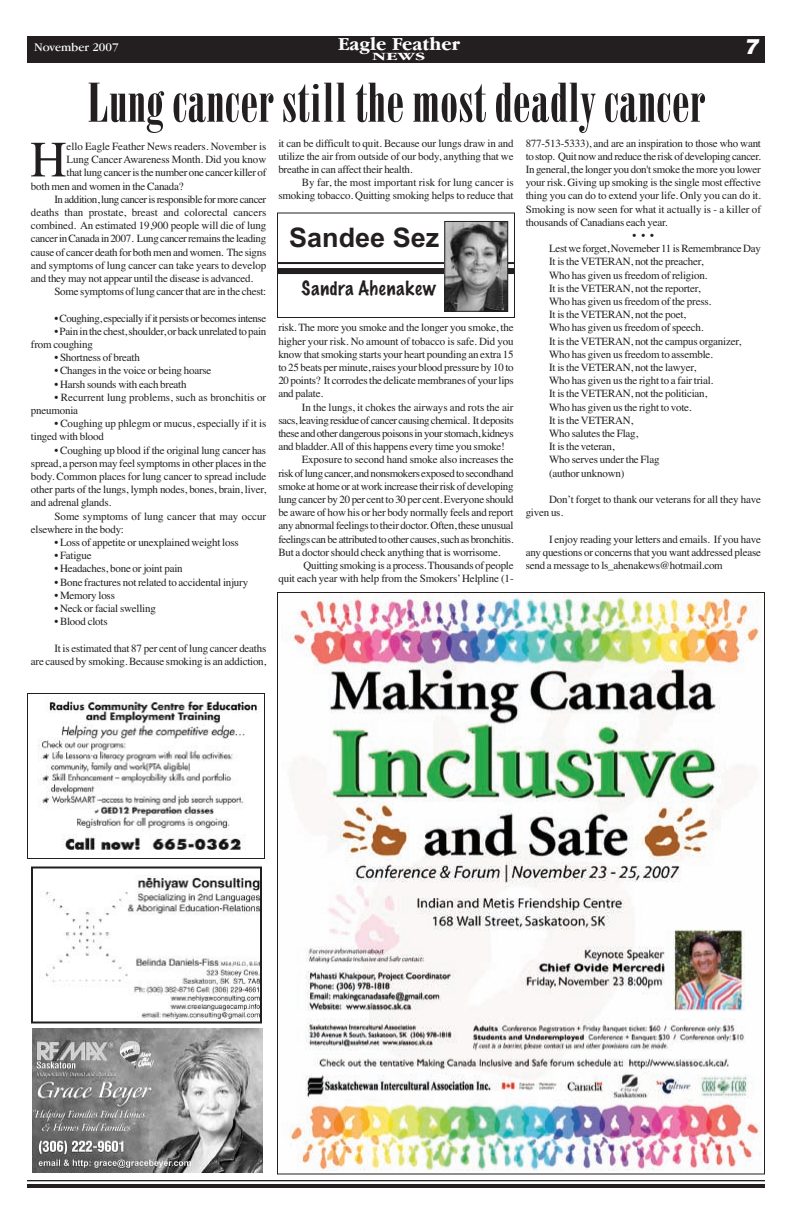
<style>
.page{position:relative;width:792px;height:1224px;background:#fff}
.page>*{position:absolute;margin:0;border:0;box-sizing:border-box;transform-origin:0 0}
.t1{font:54px "Bodoni Poster Compressed";letter-spacing:.01em;color:#231f20}
.t2{font:50.8px "Times";color:#231f20}
.t3{font:700 27px "Arial";color:#231f20}
.t4{font:italic 900 21px "Helvetica";color:#fff}
.t5{font:700 19px "Garamond IT Cby BT";color:#fff}
.t6{font:100 18px "Marker Felt";letter-spacing:.04em;color:#231f20}
.t7{font:12px "Garamond IT Cby BT";color:#fff}
.t8{font:700 11.4px "Garamond IT Cby BT";color:#fff;scale:1.67 1}
.t9{font:11px/13.2px "Times";letter-spacing:-.02em;color:#231f20;text-align:justify}
.t10{font:11px "Times";letter-spacing:-.04em;color:#231f20}
.t11{font:11px/13.2px "Times";color:#231f20}
</style>
<div class="page">
<div style="left:27px;top:36px;width:738px;height:27px;background:#231f20"></div>
<hr style="left:27px;top:1180px;width:738px;height:1px;background:#231f20">
<hr style="left:27px;top:1184px;width:738px;height:4px;background:#231f20">
<img style="left:37px;top:697px;width:221px;height:153px">
<div style="left:27px;top:693px;width:238px;height:166px;border:1px solid #231f20"></div>
<img style="left:45px;top:875px;width:214px;height:145px">
<div style="left:31px;top:866px;width:231px;height:158px;border:2px solid #231f20"></div>
<img style="left:32px;top:1029px;width:231px;height:144px">
<div style="left:277px;top:212px;width:238px;height:106px;border:1px solid #231f20"></div>
<hr style="left:277px;top:262px;width:238px;height:2px;background:#231f20">
<div style="left:277px;top:268px;width:238px;height:6px;background:#231f20"></div>
<img style="left:446px;top:223px;width:60px;height:87px">
<div style="left:444px;top:221px;width:64px;height:91px;border:1px solid #231f20"></div>
<img style="left:281px;top:594px;width:480px;height:576px">
<p class="t7" style="left:34px;top:43px;width:86px">November 2007</p>
<h3 class="t5" style="left:338px;top:39px;width:123px">Eagle Feather</h3>
<p class="t8" style="left:372px;top:53px;width:33px">NEWS</p>
<h1 class="t1" style="left:88px;top:83px;width:619px">Lung cancer still the most deadly cancer</h1>
<h3 class="t4" style="left:744px;top:34px;width:16px">7</h3>
<h2 class="t2" style="left:30px;top:129px;width:38px">H</h2>
<p class="t9" style="left:67px;top:140px;width:201px">ello Eagle Feather News readers. November is</p>
<p class="t9" style="left:67px;top:153px;width:201px">Lung Cancer Awareness Month. Did you know</p>
<p class="t9" style="left:67px;top:166px;width:201px">that lung cancer is the number one cancer killer of</p>
<p class="t9" style="left:31px;top:179px;width:154px">both men and women in the Canada?</p>
<p class="t10" style="left:54px;top:193px;width:213px">Inaddition, lung cancer is responsible for more cancer</p>
<p class="t11" style="left:31px;top:206px;width:237px">deaths than prostate, breast and colorectal cancers</p>
<p class="t9" style="left:31px;top:219px;width:237px">combined. An estimated 19,900 people will die of lung</p>
<p class="t9" style="left:31px;top:232px;width:237px">cancer inCanadain 2007. Lungcancer remains theleading</p>
<p class="t9" style="left:31px;top:245px;width:237px">cause of cancer death for both men and women. The signs</p>
<p class="t9" style="left:31px;top:258px;width:237px">and symptoms of lung cancer can take years to develop</p>
<p class="t9" style="left:31px;top:272px;width:224px">and they may not appear until the disease is advanced.</p>
<p class="t9" style="left:54px;top:285px;width:213px">Some symptoms of lung cancer that are in the chest:</p>
<p class="t10" style="left:54px;top:311px;width:213px">• Coughing,especiallyifitpersistsorbecomes intense</p>
<p class="t9" style="left:31px;top:324px;width:237px;text-indent:23px">• Pain in the chest, shoulder, or back unrelated to pain from coughing</p>
<p class="t9" style="left:54px;top:351px;width:87px">• Shortness of breath</p>
<p class="t9" style="left:54px;top:364px;width:159px">• Changes in the voice or being hoarse</p>
<p class="t9" style="left:54px;top:377px;width:134px">• Harsh sounds with each breath</p>
<p class="t11" style="left:31px;top:390px;width:237px;text-indent:23px">• Recurrent lung problems, such as bronchitis or pneumonia</p>
<p class="t9" style="left:31px;top:417px;width:237px;text-indent:23px">• Coughing up phlegm or mucus, especially if it is tinged with blood</p>
<p class="t9" style="left:31px;top:443px;width:237px;text-indent:23px">• Coughing up blood if the original lung cancer has spread, a person may feel symptoms in other places in the body. Common places for lung cancer to spread include other parts of the lungs, lymph nodes, bones, brain, liver, and adrenal glands.</p>
<p class="t11" style="left:31px;top:509px;width:237px;text-indent:23px">Some symptoms of lung cancer that may occur elsewhere in the body:</p>
<p class="t9" style="left:54px;top:536px;width:186px">• Loss of appetite or unexplained weight loss</p>
<p class="t9" style="left:54px;top:549px;width:39px">• Fatigue</p>
<p class="t9" style="left:54px;top:562px;width:130px">• Headaches, bone or joint pain</p>
<p class="t9" style="left:54px;top:575px;width:195px">• Bone fractures not related to accidental injury</p>
<p class="t9" style="left:54px;top:588px;width:62px">• Memory loss</p>
<p class="t9" style="left:54px;top:602px;width:103px">• Neck or facial swelling</p>
<p class="t9" style="left:54px;top:615px;width:55px">• Blood clots</p>
<p class="t9" style="left:31px;top:641px;width:237px;text-align:right">It is estimated that 87 per cent of lung cancer deaths<br>are caused by smoking. Because smoking is an addiction,</p>
<p class="t9" style="left:278px;top:136px;width:237px">it can be difficult to quit. Because our lungs draw in and utilize the air from outside of our body, anything that we breathe in can affect their health.</p>
<p class="t9" style="left:278px;top:176px;width:237px;text-align:right">By far, the most important risk for lung cancer is smoking tobacco. Quitting smoking helps to reduce that</p>
<h3 class="t3" style="left:289px;top:222px;width:152px">Sandee Sez</h3>
<h3 class="t6" style="left:302px;top:279px;width:136px">Sandra Ahenakew</h3>
<p class="t9" style="left:278px;top:321px;width:237px">risk. The more you smoke and the longer you smoke, the higher your risk. No amount of tobacco is safe. Did you know that smoking starts your heart pounding an extra 15 to 25 beats per minute, raises your blood pressure by 10 to 20 points? It corrodes the delicate membranes of your lips and palate.</p>
<p class="t9" style="left:302px;top:400px;width:213px">In the lungs, it chokes the airways and rots the air</p>
<p class="t10" style="left:278px;top:414px;width:237px">sacs,leavingresidueofcancercausingchemical. Itdeposits</p>
<p class="t10" style="left:278px;top:427px;width:237px">theseand otherdangerouspoisons inyour stomach, kidneys</p>
<p class="t9" style="left:278px;top:440px;width:228px">and bladder.All of this happens every time you smoke!</p>
<p class="t9" style="left:302px;top:453px;width:213px">Exposure to second hand smoke also increases the</p>
<p class="t10" style="left:278px;top:466px;width:237px">riskof lung cancer, andnonsmokers exposedtosecondhand</p>
<p class="t9" style="left:278px;top:479px;width:237px">smoke at home or at work increase their risk of developing</p>
<p class="t9" style="left:278px;top:493px;width:237px">lung cancer by 20 per cent to 30 per cent. Everyone should</p>
<p class="t9" style="left:278px;top:506px;width:237px">be aware of how his or her body normally feels and report</p>
<p class="t9" style="left:278px;top:519px;width:237px">any abnormal feelings to their doctor. Often, these unusual</p>
<p class="t9" style="left:278px;top:532px;width:237px">feelings canbe attributed toothercauses,such as bronchitis.</p>
<p class="t9" style="left:278px;top:545px;width:224px">But a doctor should check anything that is worrisome.</p>
<p class="t9" style="left:303px;top:559px;width:212px">Quitting smoking is a process.Thousands of people</p>
<p class="t9" style="left:278px;top:572px;width:237px">quit each year with help from the Smokers’Helpline (1-</p>
<p class="t9" style="left:526px;top:136px;width:237px">877-513-5333), and are an inspiration to those who want to stop. Quit now and reduce the risk of developing cancer.<br>In general, the longer you don't smoke the more you lower your risk. Giving up smoking is the single most effective thing you can do to extend your life. Only you can do it.<br>Smoking is now seen for what it actually is - a killer of thousands of Canadians each year.</p>
<p class="t9" style="left:549px;top:229px;width:213px;text-align:left;text-indent:83px">•••<br>Lest we forget, Novemeber 11 is Remembrance Day<br>It is the VETERAN, not the preacher,<br>Who has given us freedom of religion.<br>It is the VETERAN, not the reporter,<br>Who has given us freedom of the press.<br>It is the VETERAN, not the poet,<br>Who has given us freedom of speech.<br>It is the VETERAN, not the campus organizer,<br>Who has given us freedom to assemble.<br>It is the VETERAN, not the lawyer,<br>Who has given us the right to a fair trial.<br>It is the VETERAN, not the politician,<br>Who has given us the right to vote.<br>It is the VETERAN,<br>Who salutes the Flag,<br>It is the veteran,<br>Who serves under the Flag<br>(author unknown)</p>
<p class="t9" style="left:526px;top:493px;width:237px;text-indent:23px">Don’t forget to thank our veterans for all they have given us.</p>
<p class="t9" style="left:526px;top:532px;width:237px;text-indent:23px">I enjoy reading your letters and emails. If you have any questions or concerns that you want addressed please send a message to ls_ahenakews@hotmail.com</p>
</div>
